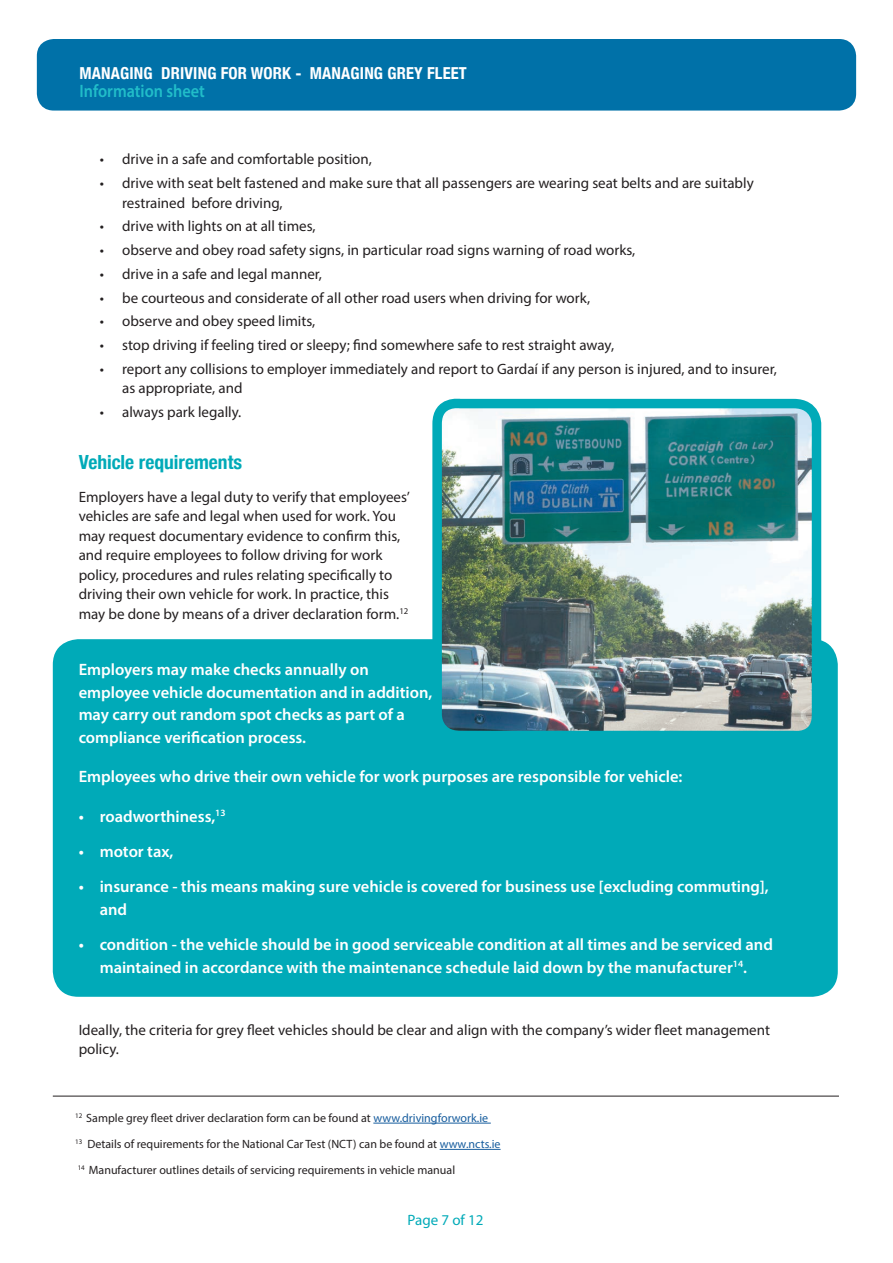
<style>
.page{position:relative;width:893px;height:1263px;background:#fff}
.page>*{position:absolute;margin:0;border:0;box-sizing:border-box;transform-origin:0 0}
.t1{font:700 condensed 19.5px "Helvetica Neue";color:#00aab8}
.t2{font:600 18px "Myriad Pro";color:#21bdc9;scale:.9 1}
.t3{font:600 16.5px/22.5px "Myriad Pro";color:#fff}
.t4{font:700 condensed 16.5px "Helvetica Neue";letter-spacing:.01em;color:#fff}
.t5{font:15px/19.5px "Myriad Pro";color:#231f20}
.t6{font:15px "Myriad Pro";color:#00aab8}
.t7{font:12px/26.2px "Myriad Pro";color:#231f20}
.s1{color:#175d9e}
</style>
<div class="page">
<div style="left:37px;top:39px;width:819px;height:72px;background:#0071a8;border-radius:17px"></div>
<div style="left:53px;top:639px;width:785px;height:358px;background:#00aab8;border-radius:26px"></div>
<img style="left:428px;top:398px;width:398px;height:333px">
<hr style="left:373px;top:1123px;width:118px;height:1px;background:#175d9e">
<hr style="left:440px;top:1149px;width:61px;height:1px;background:#175d9e">
<hr style="left:53px;top:1096px;width:786px;height:1px;background:#231f20">
<p class="t4" style="left:80px;top:59px;width:389px">MANAGING DRIVING FOR WORK - MANAGING GREY FLEET</p>
<p class="t2" style="left:80px;top:79px;width:141px">Information sheet</p>
<p class="t5" style="left:100px;top:149px;width:274px">• drive in a safe and comfortable position,</p>
<p class="t5" style="left:122px;top:173px;width:633px;text-indent:-22px">• drive with seat belt fastened and make sure that all passengers are wearing seat belts and are suitably restrained before driving,</p>
<p class="t5" style="left:100px;top:216px;width:217px">• drive with lights on at all times,</p>
<p class="t5" style="left:100px;top:240px;width:537px">• observe and obey road safety signs, in particular road signs warning of road works,</p>
<p class="t5" style="left:100px;top:264px;width:224px">• drive in a safe and legal manner,</p>
<p class="t5" style="left:100px;top:288px;width:492px">• be courteous and considerate of all other road users when driving for work,</p>
<p class="t5" style="left:100px;top:311px;width:217px">• observe and obey speed limits,</p>
<p class="t5" style="left:100px;top:335px;width:516px">• stop driving if feeling tired or sleepy; find somewhere safe to rest straight away,</p>
<p class="t5" style="left:122px;top:359px;width:656px;text-indent:-22px">• report any collisions to employer immediately and report to Gardaí if any person is injured, and to insurer, as appropriate, and</p>
<p class="t5" style="left:100px;top:402px;width:143px">• always park legally.</p>
<h1 class="t1" style="left:79px;top:446px;width:165px">Vehicle requirements</h1>
<p class="t5" style="left:79px;top:487px;width:333px">Employers have a legal duty to verify that employees’ vehicles are safe and legal when used for work. You may request documentary evidence to confirm this, and require employees to follow driving for work policy, procedures and rules relating specifically to driving their own vehicle for work. In practice, this may be done by means of a driver declaration form.<sup>12</sup></p>
<p class="t3" style="left:79px;top:658px;width:355px">Employers may make checks annually on employee vehicle documentation and in addition, may carry out random spot checks as part of a compliance verification process.</p>
<p class="t3" style="left:79px;top:765px;width:605px">Employees who drive their own vehicle for work purposes are responsible for vehicle:</p>
<p class="t3" style="left:79px;top:804px;width:148px">• roadworthiness,<sup>13</sup></p>
<p class="t3" style="left:79px;top:840px;width:96px">• motor tax,</p>
<p class="t3" style="left:100px;top:875px;width:671px;text-indent:-21px">• insurance - this means making sure vehicle is covered for business use [excluding commuting], and</p>
<p class="t3" style="left:79px;top:933px;width:696px;text-align:center">• condition - the vehicle should be in good serviceable condition at all times and be serviced and maintained in accordance with the maintenance schedule laid down by the manufacturer<sup>14</sup>.</p>
<p class="t5" style="left:79px;top:1019px;width:693px">Ideally, the criteria for grey fleet vehicles should be clear and align with the company’s wider fleet management policy.</p>
<p class="t7" style="left:75px;top:1104px;width:427px"><sup>12</sup> Sample grey fleet driver declaration form can be found at <span class="s1">www.drivingforwork.ie<br></span><sup>13</sup> Details of requirements for the National Car Test (NCT) can be found at <span class="s1">www.ncts.ie<br></span><sup>14</sup> Manufacturer outlines details of servicing requirements in vehicle manual</p>
<p class="t6" style="left:408px;top:1211px;width:77px">Page 7 of 12</p>
</div>
